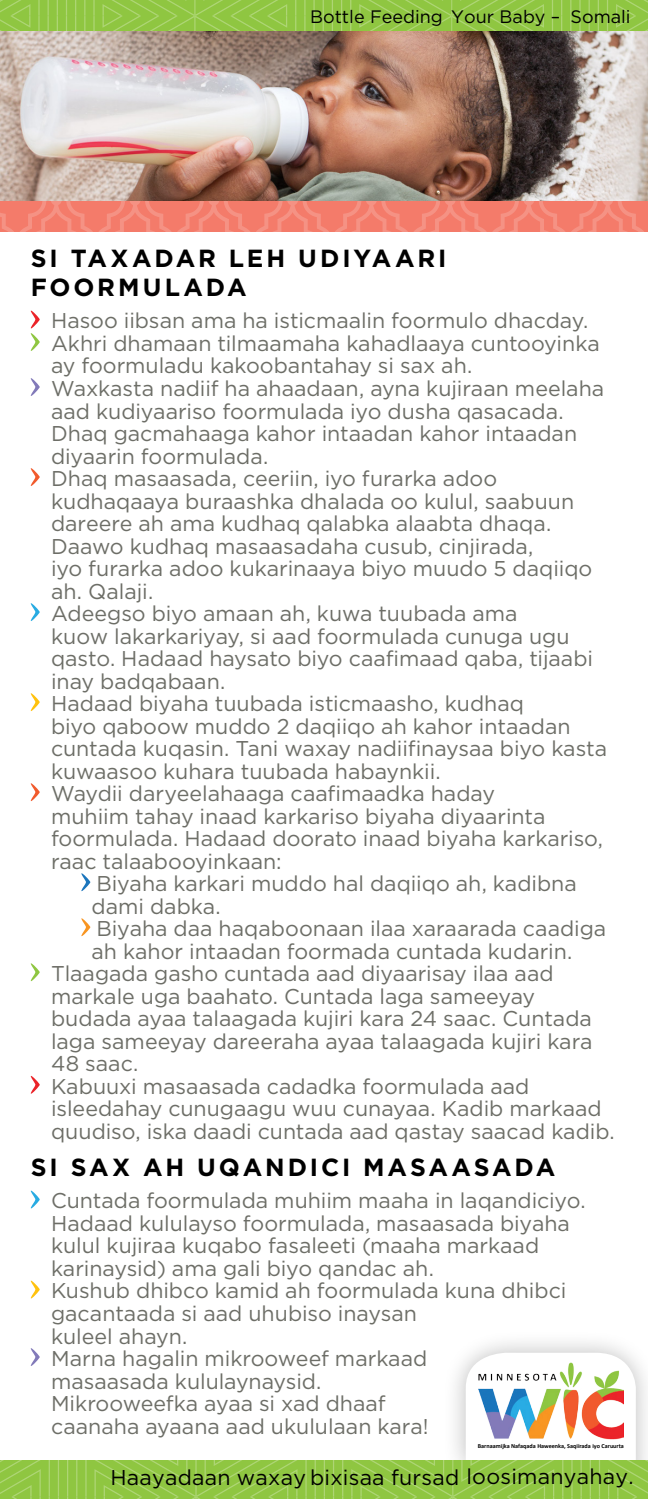
<style>
.page{position:relative;width:648px;height:1499px;background:#fff}
.page>*{position:absolute;margin:0;border:0;box-sizing:border-box;transform-origin:0 0}
.t1{font:700 24.75px/29.2px "Gotham";letter-spacing:.115em;color:#000}
.t2{font:21.38px/22.5px "Gotham";color:#6d6e67}
.t3{font:21.38px "Gotham";letter-spacing:.01em;color:#000}
.t4{font:18px "Gotham";color:#000}
</style>
<div class="page">
<img style="left:0;top:31px;width:648px;height:170px">
<div style="left:443px;top:1330px;width:205px;height:168px;background:#000;opacity:.26"></div>
<svg style="left:0;top:201px;width:648px;height:30px;background:#f48070"></svg>
<svg style="left:30px;top:310px;width:10px;height:41px"></svg>
<svg style="left:30px;top:378px;width:10px;height:18px"></svg>
<svg style="left:30px;top:468px;width:10px;height:18px"></svg>
<svg style="left:30px;top:603px;width:10px;height:18px"></svg>
<svg style="left:30px;top:693px;width:10px;height:18px"></svg>
<svg style="left:30px;top:783px;width:10px;height:18px"></svg>
<svg style="left:81px;top:873px;width:9px;height:19px"></svg>
<svg style="left:81px;top:918px;width:9px;height:19px"></svg>
<svg style="left:30px;top:963px;width:10px;height:19px"></svg>
<svg style="left:30px;top:1076px;width:10px;height:18px"></svg>
<svg style="left:30px;top:1190px;width:10px;height:19px"></svg>
<svg style="left:30px;top:1280px;width:10px;height:19px"></svg>
<svg style="left:0;top:1347px;width:648px;height:151px"></svg>
<img style="left:478px;top:1362px;width:146px;height:79px">
<svg style="left:0;top:0;width:648px;height:31px;background:#93c848"></svg>
<p class="t4" style="left:310px;top:5px;width:322px">Bottle Feeding Your Baby – Somali</p>
<h2 class="t1" style="left:31px;top:243px;width:417px">SI TAXADAR LEH UDIYAARI<br>FOORMULADA</h2>
<p class="t2" style="left:51px;top:309px;width:539px">Hasoo iibsan ama ha isticmaalin foormulo dhacday.</p>
<p class="t2" style="left:51px;top:332px;width:550px">Akhri dhamaan tilmaamaha kahadlaaya cuntooyinka ay foormuladu kakoobantahay si sax ah.</p>
<p class="t2" style="left:51px;top:377px;width:555px">Waxkasta nadiif ha ahaadaan, ayna kujiraan meelaha aad kudiyaariso foormulada iyo dusha qasacada.<br>Dhaq gacmahaaga kahor intaadan kahor intaadan diyaarin foormulada.</p>
<p class="t2" style="left:51px;top:467px;width:543px">Dhaq masaasada, ceeriin, iyo furarka adoo kudhaqaaya buraashka dhalada oo kulul, saabuun dareere ah ama kudhaq qalabka alaabta dhaqa.<br>Daawo kudhaq masaasadaha cusub, cinjirada,<br>iyo furarka adoo kukarinaaya biyo muudo 5 daqiiqo ah. Qalaji.</p>
<p class="t2" style="left:51px;top:602px;width:544px">Adeegso biyo amaan ah, kuwa tuubada ama<br>kuow lakarkariyay, si aad foormulada cunuga ugu qasto. Hadaad haysato biyo caafimaad qaba, tijaabi inay badqabaan.</p>
<p class="t2" style="left:51px;top:692px;width:558px">Hadaad biyaha tuubada isticmaasho, kudhaq<br>biyo qaboow muddo 2 daqiiqo ah kahor intaadan cuntada kuqasin. Tani waxay nadiifinaysaa biyo kasta kuwaasoo kuhara tuubada habaynkii.</p>
<p class="t2" style="left:51px;top:782px;width:554px">Waydii daryeelahaaga caafimaadka haday<br>muhiim tahay inaad karkariso biyaha diyaarinta foormulada. Hadaad doorato inaad biyaha karkariso, raac talaabooyinkaan:</p>
<p class="t2" style="left:92px;top:872px;width:487px">Biyaha karkari muddo hal daqiiqo ah, kadibna dami dabka.</p>
<p class="t2" style="left:92px;top:917px;width:516px">Biyaha daa haqaboonaan ilaa xaraarada caadiga ah kahor intaadan foormada cuntada kudarin.</p>
<p class="t2" style="left:51px;top:962px;width:543px">Tlaagada gasho cuntada aad diyaarisay ilaa aad markale uga baahato. Cuntada laga sameeyay budada ayaa talaagada kujiri kara 24 saac. Cuntada laga sameeyay dareeraha ayaa talaagada kujiri kara 48 saac.</p>
<p class="t2" style="left:51px;top:1074px;width:565px">Kabuuxi masaasada cadadka foormulada aad isleedahay cunugaagu wuu cunayaa. Kadib markaad quudiso, iska daadi cuntada aad qastay saacad kadib.</p>
<h2 class="t1" style="left:31px;top:1152px;width:526px">SI SAX AH UQANDICI MASAASADA</h2>
<p class="t2" style="left:51px;top:1189px;width:536px">Cuntada foormulada muhiim maaha in laqandiciyo.<br>Hadaad kululayso foormulada, masaasada biyaha kulul kujiraa kuqabo fasaleeti (maaha markaad karinaysid) ama gali biyo qandac ah.</p>
<p class="t2" style="left:51px;top:1279px;width:517px">Kushub dhibco kamid ah foormulada kuna dhibci gacantaada si aad uhubiso inaysan<br>kuleel ahayn.</p>
<p class="t2" style="left:51px;top:1346px;width:379px">Marna hagalin mikrooweef markaad masaasada kululaynaysid.<br>Mikrooweefka ayaa si xad dhaaf caanaha ayaana aad ukululaan kara!</p>
<p class="t3" style="left:110px;top:1463px;width:525px">Haayadaan waxay bixisaa fursad loosimanyahay.</p>
</div>
